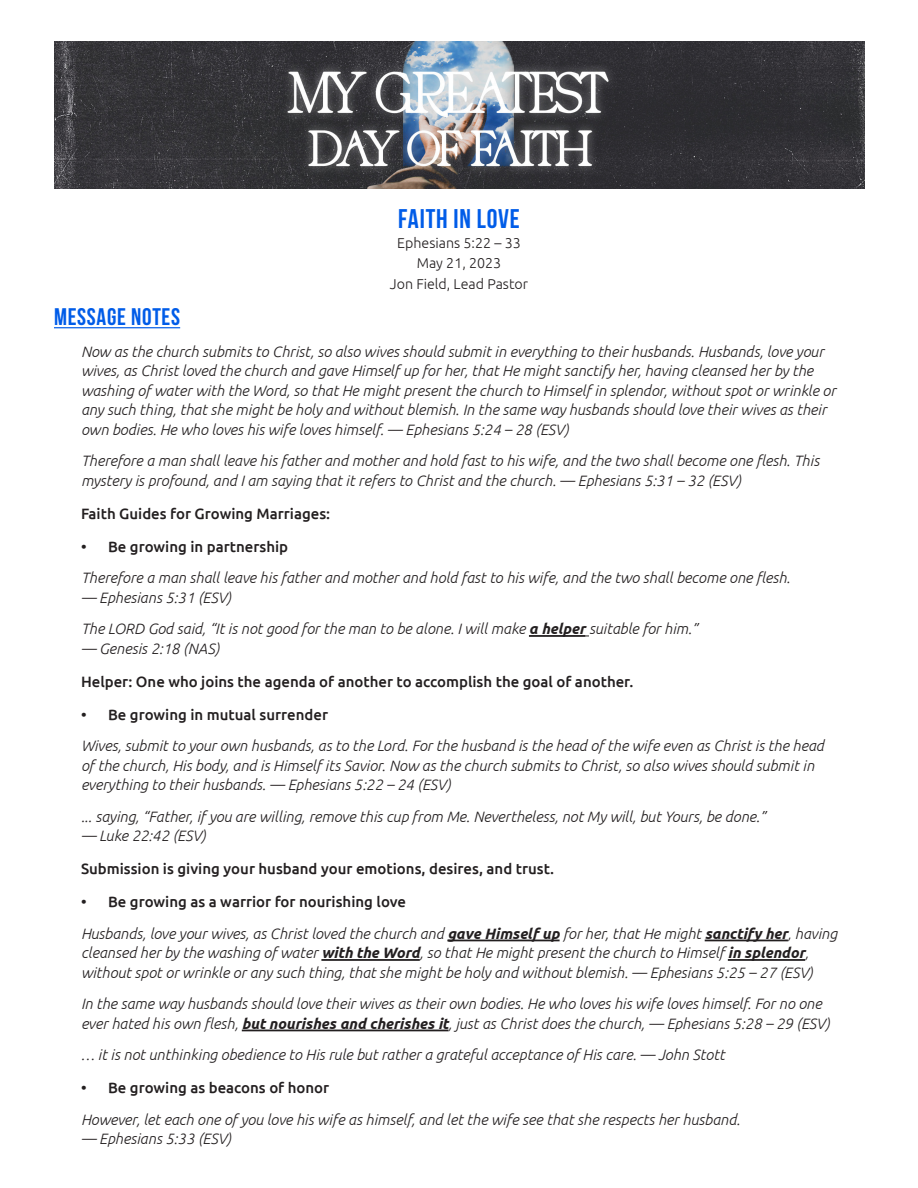
<style>
.page{position:relative;width:918px;height:1188px;background:#fff}
.page>*{position:absolute;margin:0;border:0;box-sizing:border-box;transform-origin:0 0}
.Message_-_Title_top{font:700 27px "Bebas Neue";letter-spacing:.03em;color:#005ce8}
.Message_-_section_na{font:700 24px "Bebas Neue";letter-spacing:.03em;color:#005ce8}
.Message_-_verse{font:italic 300 15px/19.5px "Ubuntu";color:#231f20}
.message_-_text_reg_n{font:500 15px "Ubuntu";color:#231f20}
.Message_-_Title_top-2{font:300 14.25px "Ubuntu";color:#231f20}
.s1{font-weight:700}
</style>
<div class="page">
<img style="left:54px;top:41px;width:811px;height:148px">
<hr style="left:54px;top:327px;width:126px;height:1px;background:#005ce8">
<hr style="left:529px;top:635px;width:57px;height:2px;background:#231f20">
<hr style="left:447px;top:940px;width:113px;height:1px;background:#231f20">
<hr style="left:705px;top:940px;width:83px;height:1px;background:#231f20">
<hr style="left:321px;top:959px;width:99px;height:2px;background:#231f20">
<hr style="left:728px;top:959px;width:77px;height:2px;background:#231f20">
<hr style="left:242px;top:1030px;width:207px;height:1px;background:#231f20">
<p class="Message_-_Title_top" style="left:398px;top:203px;width:123px">FAITH IN LOVE</p>
<p class="Message_-_Title_top-2" style="left:397px;top:234px;width:125px">Ephesians 5:22 – 33</p>
<p class="Message_-_Title_top-2" style="left:417px;top:254px;width:86px">May 21, 2023</p>
<p class="Message_-_Title_top-2" style="left:390px;top:275px;width:140px">Jon Field, Lead Pastor</p>
<p class="Message_-_section_na" style="left:54px;top:304px;width:128px">MESSAGE NOTES</p>
<p class="Message_-_verse" style="left:81px;top:341px;width:757px">Now as the church submits to Christ, so also wives should submit in everything to their husbands. Husbands, love your wives, as Christ loved the church and gave Himself up for her, that He might sanctify her, having cleansed her by the washing of water with the Word, so that He might present the church to Himself in splendor, without spot or wrinkle or any such thing, that she might be holy and without blemish. In the same way husbands should love their wives as their own bodies. He who loves his wife loves himself. — Ephesians 5:24 – 28 (ESV)</p>
<p class="Message_-_verse" style="left:81px;top:451px;width:740px">Therefore a man shall leave his father and mother and hold fast to his wife, and the two shall become one flesh. This mystery is profound, and I am saying that it refers to Christ and the church. — Ephesians 5:31 – 32 (ESV)</p>
<p class="message_-_text_reg_n" style="left:81px;top:504px;width:251px">Faith Guides for Growing Marriages:</p>
<p class="message_-_text_reg_n" style="left:81px;top:537px;width:209px">• Be growing in partnership</p>
<p class="Message_-_verse" style="left:81px;top:568px;width:711px">Therefore a man shall leave his father and mother and hold fast to his wife, and the two shall become one flesh.</p>
<p class="Message_-_verse" style="left:81px;top:587px;width:152px">— Ephesians 5:31 (ESV)</p>
<p class="Message_-_verse" style="left:81px;top:619px;width:618px">The LORD God said, “It is not good for the man to be alone. I will make <span class="s1">a helper</span> suitable for him.”</p>
<p class="Message_-_verse" style="left:81px;top:638px;width:140px">— Genesis 2:18 (NAS)</p>
<p class="message_-_text_reg_n" style="left:81px;top:672px;width:554px">Helper: One who joins the agenda of another to accomplish the goal of another.</p>
<p class="message_-_text_reg_n" style="left:81px;top:705px;width:249px">• Be growing in mutual surrender</p>
<p class="Message_-_verse" style="left:81px;top:736px;width:744px">Wives, submit to your own husbands, as to the Lord. For the husband is the head of the wife even as Christ is the head of the church, His body, and is Himself its Savior. Now as the church submits to Christ, so also wives should submit in everything to their husbands. — Ephesians 5:22 – 24 (ESV)</p>
<p class="Message_-_verse" style="left:81px;top:806px;width:686px">... saying, “Father, if you are willing, remove this cup from Me. Nevertheless, not My will, but Yours, be done.”</p>
<p class="Message_-_verse" style="left:81px;top:826px;width:126px">— Luke 22:42 (ESV)</p>
<p class="message_-_text_reg_n" style="left:81px;top:859px;width:475px">Submission is giving your husband your emotions, desires, and trust.</p>
<p class="message_-_text_reg_n" style="left:81px;top:892px;width:327px">• Be growing as a warrior for nourishing love</p>
<p class="Message_-_verse" style="left:81px;top:923px;width:758px">Husbands, love your wives, as Christ loved the church and <span class="s1">gave Himself up</span> for her, that He might <span class="s1">sanctify her</span>, having cleansed her by the washing of water <span class="s1">with the Word</span>, so that He might present the church to Himself <span class="s1">in splendor</span>, without spot or wrinkle or any such thing, that she might be holy and without blemish. — Ephesians 5:25 – 27 (ESV)</p>
<p class="Message_-_verse" style="left:81px;top:994px;width:750px">In the same way husbands should love their wives as their own bodies. He who loves his wife loves himself. For no one ever hated his own flesh, <span class="s1">but nourishes and cherishes it</span>, just as Christ does the church, — Ephesians 5:28 – 29 (ESV)</p>
<p class="Message_-_verse" style="left:81px;top:1045px;width:645px">… it is not unthinking obedience to His rule but rather a grateful acceptance of His care. — John Stott</p>
<p class="message_-_text_reg_n" style="left:81px;top:1078px;width:250px">• Be growing as beacons of honor</p>
<p class="Message_-_verse" style="left:81px;top:1109px;width:661px">However, let each one of you love his wife as himself, and let the wife see that she respects her husband.</p>
<p class="Message_-_verse" style="left:81px;top:1129px;width:152px">— Ephesians 5:33 (ESV)</p>
</div>
